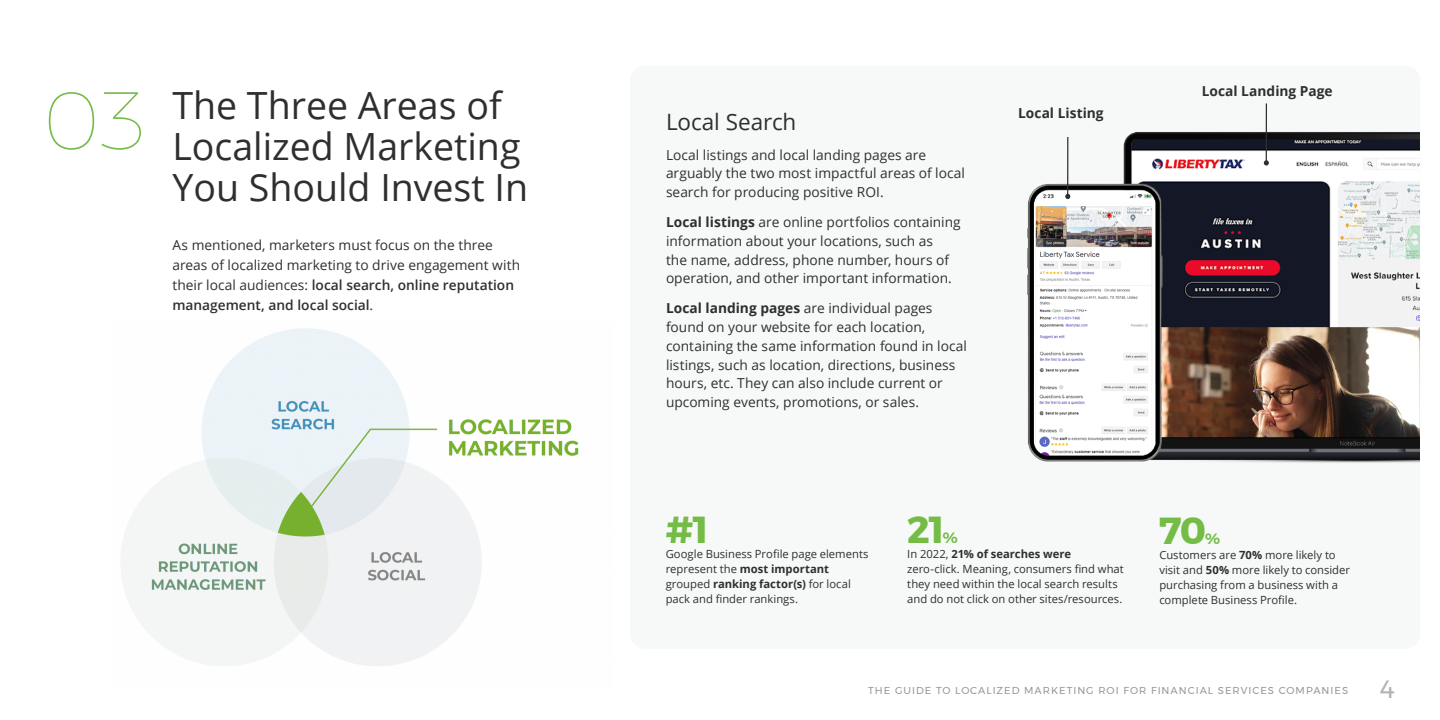
<style>
.page{position:relative;width:1440px;height:720px;background:#fff}
.page>*{position:absolute;margin:0;border:0;box-sizing:border-box;transform-origin:0 0}
.t1{font:100 82px "Montserrat";color:#74bc46}
.t2{font:37.5px/41.2px "Open Sans";color:#2e3030}
.t3{font:700 37.5px "Montserrat";color:#74bc46}
.t4{font:25px "Montserrat";color:#b3b2b2}
.t5{font:22.5px "Open Sans";letter-spacing:-.005em;color:#2e3030}
.t6{font:700 15px "Montserrat";color:#74bc46}
.t7{font:13.75px/18.8px "Open Sans";color:#2e3030}
.t8{font:700 13.75px "Open Sans";letter-spacing:.005em;color:#2e3030}
.t9{font:11.25px/15px "Open Sans";color:#2e3030}
.t10{font:10px "Montserrat";letter-spacing:.1em;color:#969797}
.s1{font-weight:600}
.s2{font-weight:700}
</style>
<div class="page">
<div style="left:630px;top:66px;width:790px;height:583px;background:#f7f9f8;border-radius:15px"></div>
<img style="left:121px;top:328px;width:458px;height:338px">
<img style="left:1027px;top:128px;width:393px;height:335px">
<hr style="left:1266px;top:103px;width:1px;height:60px;background:#2e3030">
<svg style="left:1264px;top:160px;width:5px;height:6px"></svg>
<hr style="left:1067px;top:137px;width:1px;height:59px;background:#2e3030">
<svg style="left:1065px;top:194px;width:5px;height:5px"></svg>
<h1 class="t1" style="left:40px;top:61px;width:108px">03</h1>
<h2 class="t2" style="left:172px;top:83px;width:357px">The Three Areas of<br>Localized Marketing<br>You Should Invest In</h2>
<p class="t7" style="left:172px;top:235px;width:349px;line-height:20px">As mentioned, marketers must focus on the three areas of localized marketing to drive engagement with their local audiences: <span class="s1">local search, online reputation management, and local social</span>.</p>
<h3 class="t5" style="left:666px;top:106px;width:132px">Local Search</h3>
<p class="t7" style="left:666px;top:145px;width:301px">Local listings and local landing pages are arguably the two most impactful areas of local search for producing positive ROI.</p>
<p class="t7" style="left:666px;top:212px;width:296px"><span class="s2">Local listings</span> are online portfolios containing information about your locations, such as<br>the name, address, phone number, hours of operation, and other important information.</p>
<p class="t7" style="left:666px;top:299px;width:303px"><span class="s2">Local landing pages</span> are individual pages found on your website for each location, containing the same information found in local listings, such as location, directions, business hours, etc. They can also include current or upcoming events, promotions, or sales.</p>
<p class="t8" style="left:1018px;top:103px;width:87px">Local Listing</p>
<p class="t8" style="left:1202px;top:81px;width:132px">Local Landing Page</p>
<h2 class="t3" style="left:666px;top:499px;width:45px">#1</h2>
<p class="t9" style="left:666px;top:546px;width:204px">Google Business Profile page elements represent the <span class="s2">most important </span>grouped <span class="s2">ranking factor(s)</span> for local pack and finder rankings.</p>
<h2 class="t3" style="left:907px;top:499px;width:39px">21</h2>
<p class="t6" style="left:943px;top:525px;width:16px">%</p>
<p class="t9" style="left:907px;top:546px;width:218px">In 2022, <span class="s2">21% of searches were </span>zero-click. Meaning, consumers find what they need within the local search results and do not click on other sites/resources.</p>
<h2 class="t3" style="left:1159px;top:501px;width:48px">70</h2>
<p class="t6" style="left:1205px;top:527px;width:16px">%</p>
<p class="t9" style="left:1159px;top:547px;width:192px">Customers are <span class="s2">70%</span> more likely to visit and <span class="s2">50%</span> more likely to consider purchasing from a business with a complete Business Profile.</p>
<p class="t10" style="left:868px;top:683px;width:481px">THE GUIDE TO LOCALIZED MARKETING ROI FOR FINANCIAL SERVICES COMPANIES</p>
<h3 class="t4" style="left:1380px;top:670px;width:16px">4</h3>
</div>
